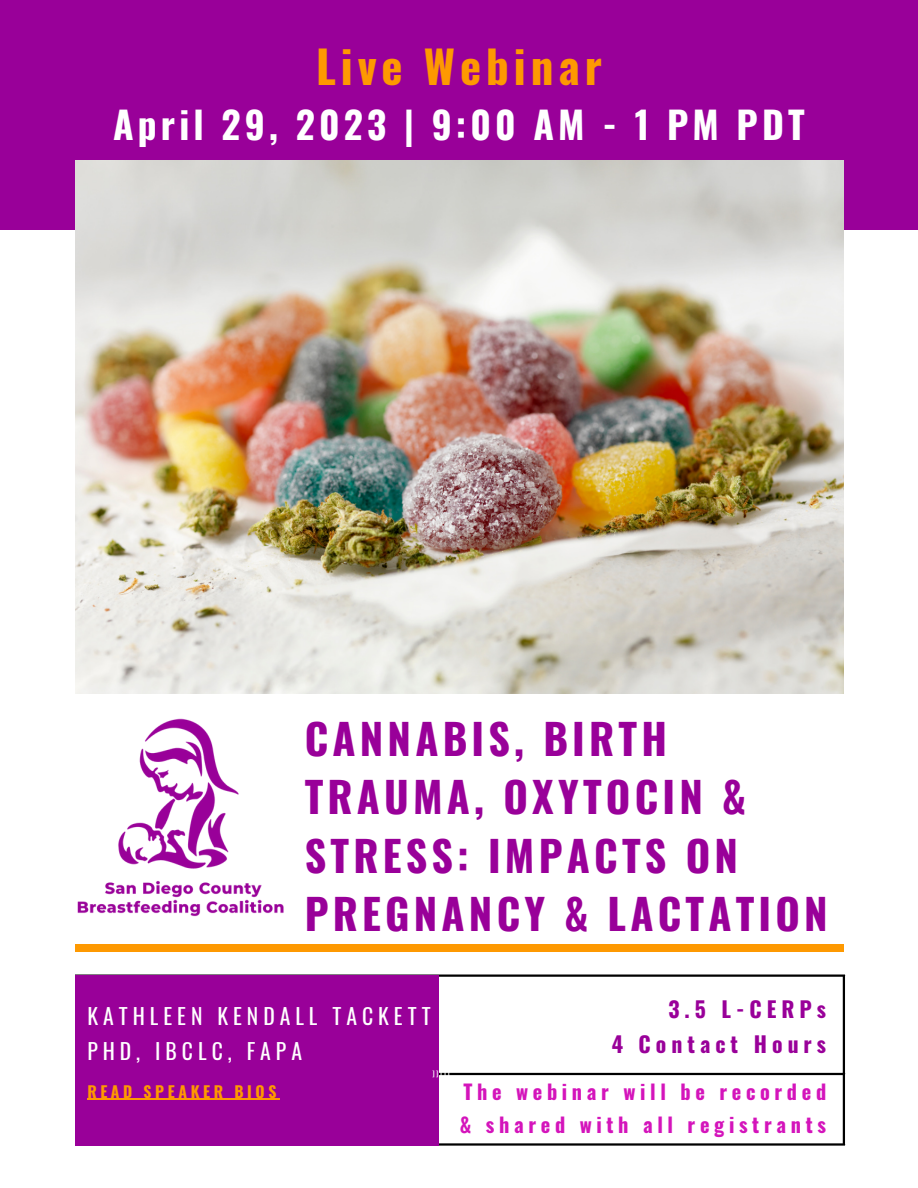
<style>
.page{position:relative;width:918px;height:1188px;background:#fff}
.page>*{position:absolute;margin:0;border:0;box-sizing:border-box;transform-origin:0 0}
.t1{font:700 44.85px "Oswald";letter-spacing:.11em;color:#fe9901}
.t2{font:700 42px/58.5px "Oswald";letter-spacing:.1em;color:#909}
.t3{font:700 37.35px "Oswald";letter-spacing:.11em;color:#fff}
.t4{font:21.75px/35.1px "Oswald";letter-spacing:.23em;color:#fff}
.t5{font:700 21.75px/34.8px "Oswald";letter-spacing:.23em;color:#909;text-align:right}
.t6{font:700 20.25px/32.7px "Oswald";letter-spacing:.23em;color:#d414bb}
.t7{font:700 15.75px "Oswald";letter-spacing:.23em;color:#fe9901}
.t8{font:700 6.75px "Oswald";color:#fff}
</style>
<div class="page">
<div style="left:0;top:0;width:918px;height:229px;background:#909"></div>
<img style="left:75px;top:160px;width:768px;height:533px">
<div style="left:75px;top:944px;width:768px;height:8px;background:#fe9901"></div>
<img style="left:75px;top:689px;width:233px;height:228px">
<hr style="left:843px;top:977px;width:2px;height:166px;background:#000">
<hr style="left:75px;top:975px;width:770px;height:2px;background:#000">
<hr style="left:75px;top:1073px;width:770px;height:2px;background:#000">
<hr style="left:75px;top:1143px;width:770px;height:3px;background:#000">
<div style="left:75px;top:975px;width:363px;height:171px;background:#909"></div>
<hr style="left:87px;top:1099px;width:193px;height:1px;background:#fe9901">
<p class="t1" style="left:316px;top:31px;width:287px">Live Webinar</p>
<p class="t3" style="left:113px;top:95px;width:693px">April 29, 2023 | 9:00 AM - 1 PM PDT</p>
<p class="t2" style="left:305px;top:707px;width:525px">CANNABIS, BIRTH<br>TRAUMA, OXYTOCIN &amp;<br>STRESS: IMPACTS ON<br>PREGNANCY &amp; LACTATION</p>
<p class="t4" style="left:87px;top:997px;width:345px">KATHLEEN KENDALL TACKETT<br>PHD, IBCLC, FAPA</p>
<p class="t7" style="left:87px;top:1079px;width:191px">READ SPEAKER BIOS</p>
<p class="t8" style="left:433px;top:1068px;width:18px">]]]]]</p>
<p class="t5" style="left:612px;top:991px;width:216px">3.5 L-CERPs<br>4 Contact Hours</p>
<p class="t6" style="left:460px;top:1075px;width:368px">The webinar will be recorded &amp; shared with all registrants</p>
</div>
